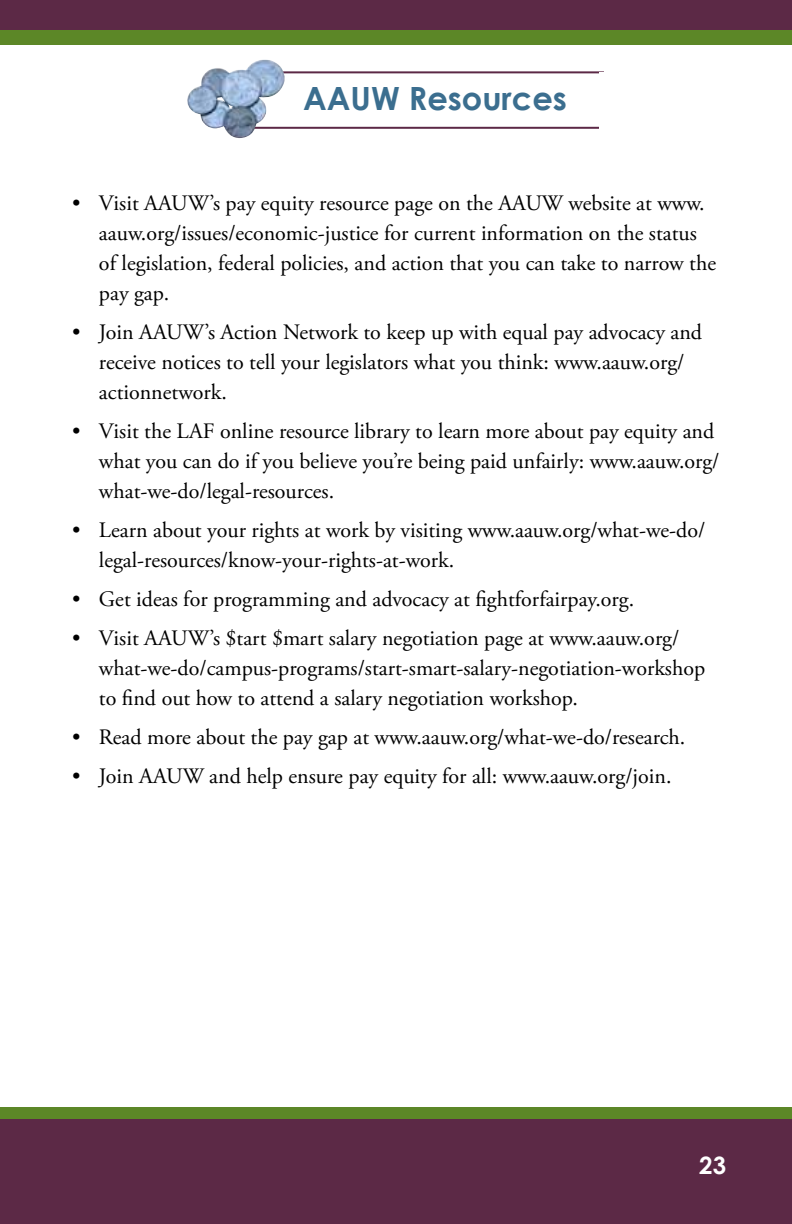
<style>
.page{position:relative;width:792px;height:1224px;background:#fff}
.page>*{position:absolute;margin:0;border:0;box-sizing:border-box;transform-origin:0 0}
.t1{font:700 32px "Century Gothic";color:#3b6e8f}
.t2{font:700 24px "Century Gothic";color:#fff}
.t3{font:22px/30px "Adobe Garamond Pro";color:#000}
</style>
<div class="page">
<div style="left:0;top:1107px;width:792px;height:117px;background:#5c8727"></div>
<div style="left:0;top:1119px;width:792px;height:105px;background:#5c2946"></div>
<div style="left:0;top:0;width:792px;height:45px;background:#5c8727"></div>
<div style="left:0;top:0;width:792px;height:30px;background:#5c2946"></div>
<div style="left:237px;top:71px;width:367px;height:58px;border:2px solid #5c2946"></div>
<img style="left:187px;top:59px;width:98px;height:79px">
<div style="left:599px;top:72px;width:22px;height:71px;background:#fff"></div>
<h1 class="t1" style="left:303px;top:78px;width:23px">AAU</h1>
<h1 class="t1" style="left:371px;top:78px;width:197px">W Resources</h1>
<p class="t3" style="left:99px;top:189px;width:619px;text-indent:-27px">• Visit AAUW’s pay equity resource page on the AAUW website at www. aauw.org/issues/economic-justice for current information on the status of legislation, federal policies, and action that you can take to narrow the pay gap.</p>
<p class="t3" style="left:99px;top:318px;width:605px;text-indent:-27px">• Join AAUW’s Action Network to keep up with equal pay advocacy and receive notices to tell your legislators what you think: www.aauw.org/ actionnetwork.</p>
<p class="t3" style="left:99px;top:417px;width:622px;text-indent:-27px">• Visit the LAF online resource library to learn more about pay equity and what you can do if you believe you’re being paid unfairly: www.aauw.org/ what-we-do/legal-resources.</p>
<p class="t3" style="left:99px;top:516px;width:608px;text-indent:-27px">• Learn about your rights at work by visiting www.aauw.org/what-we-do/ legal-resources/know-your-rights-at-work.</p>
<p class="t3" style="left:72px;top:585px;width:564px">• Get ideas for programming and advocacy at fightforfairpay.org.</p>
<p class="t3" style="left:99px;top:624px;width:608px;text-indent:-27px">• Visit AAUW’s $tart $mart salary negotiation page at www.aauw.org/ what-we-do/campus-programs/start-smart-salary-negotiation-workshop to find out how to attend a salary negotiation workshop.</p>
<p class="t3" style="left:72px;top:723px;width:615px">• Read more about the pay gap at www.aauw.org/what-we-do/research.</p>
<p class="t3" style="left:72px;top:762px;width:601px">• Join AAUW and help ensure pay equity for all: www.aauw.org/join.</p>
<p class="t2" style="left:699px;top:1150px;width:28px">23</p>
</div>
